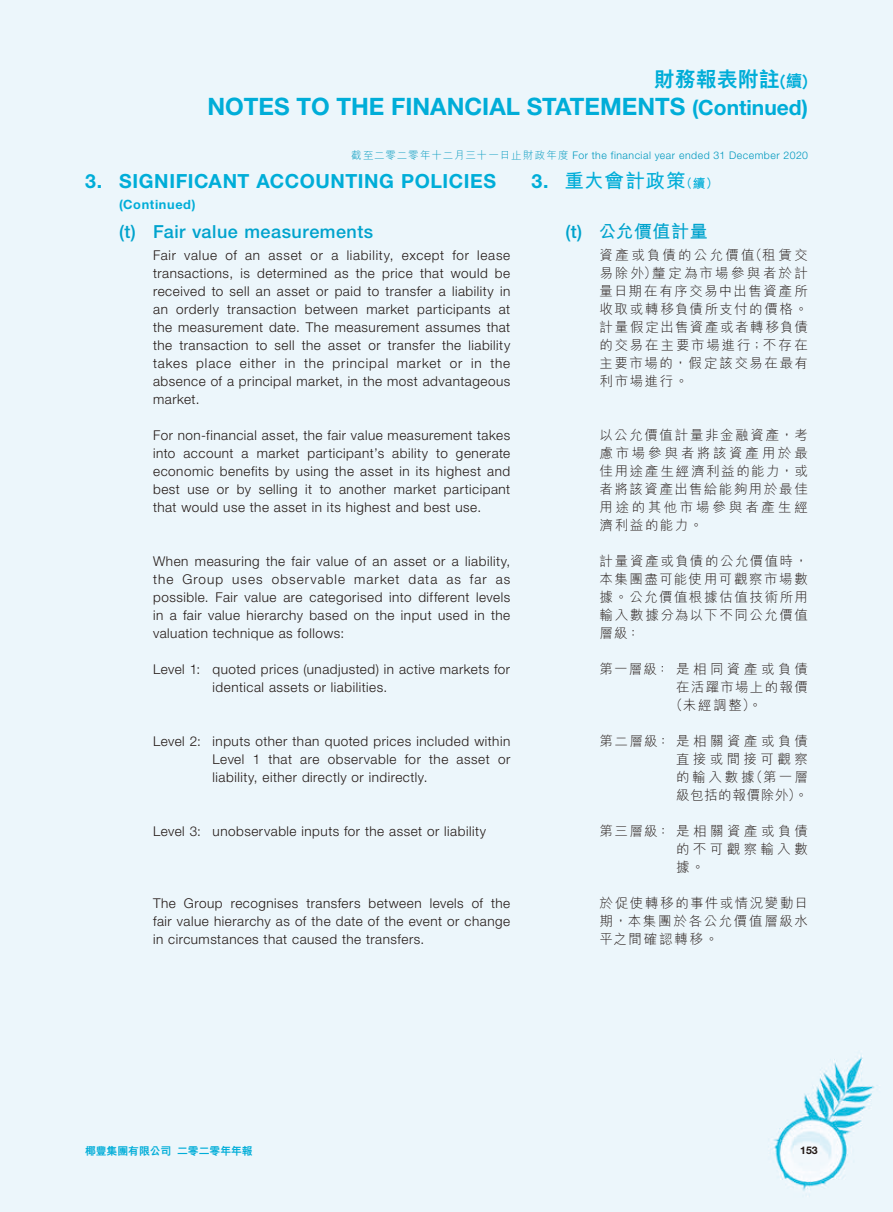
<style>
.page{position:relative;width:893px;height:1212px;background:#ecf6fb}
.page>*{position:absolute;margin:0;border:0;box-sizing:border-box;transform-origin:0 0}
.t1{font:700 24px "Helvetica Neue LT Std";color:#00add8}
.t2{font:800 21px "M Hei HK";color:#00add8}
.t3{font:700 19.5px "Helvetica Neue LT Std";letter-spacing:.03em;color:#00add8}
.t4{font:700 19.5px "M Hei HK";letter-spacing:.04em;color:#00add8}
.t5{font:500 18px "Helvetica Neue LT Std";letter-spacing:.03em;color:#00a3cd}
.t6{font:700 18px "M Hei HK";letter-spacing:.03em;color:#00a3cd}
.t7{font:300 13.5px/18px "Helvetica Neue LT Std";letter-spacing:.035em;color:#231916;text-align:justify}
.t8{font:300 13.5px/18px "M Hei HK";letter-spacing:.12em;color:#231916;text-align:justify}
.t9{font:300 13.5px "M Hei HK";letter-spacing:.25em;color:#231916}
.t10{font:300 13.5px "M Hei HK";letter-spacing:.095em;color:#231916}
.t11{font:700 12.75px "Helvetica Neue LT Std";letter-spacing:.05em;color:#00add8}
.t12{font:800 10.8px "M Hei HK";color:#00add8}
.t13{font:300 10.5px "Helvetica Neue LT Std";letter-spacing:.045em;color:#0098be}
.t14{font:700 10.5px "Helvetica Neue LT Std";color:#231916}
.s1{font-size:16.5px}
.s2{font-size:21px}
.s3{font-family:"M Hei HK"}
.s4{font-family:"Helvetica Neue LT Std"}
.s5{font-size:12.75px}
.s6{font-family:"Helvetica Neue LT Std";font-weight:500}
</style>
<div class="page">
<h2 class="t2" style="left:654px;top:69px;width:156px">財務報表附註<span class="s1">(續)</span></h2>
<h1 class="t1" style="left:208px;top:92px;width:602px">NOTES TO THE FINANCIAL STATEMENTS <span class="s2">(Continued)</span></h1>
<p class="t13" style="left:351px;top:149px;width:458px"><span class="s3">截至二零二零年十二月三十一日止財政年度</span> For the financial year ended 31 December 2020</p>
<h3 class="t3" style="left:85px;top:168px;width:412px">3. SIGNIFICANT ACCOUNTING POLICIES</h3>
<p class="t11" style="left:119px;top:197px;width:78px">(Continued)</p>
<h3 class="t5" style="left:119px;top:221px;width:256px">(t) Fair value measurements</h3>
<p class="t7" style="left:153px;top:246px;width:359px">Fair value of an asset or a liability, except for lease transactions, is determined as the price that would be received to sell an asset or paid to transfer a liability in an orderly transaction between market participants at the measurement date. The measurement assumes that the transaction to sell the asset or transfer the liability takes place either in the principal market or in the absence of a principal market, in the most advantageous market.</p>
<p class="t7" style="left:153px;top:426px;width:359px">For non-financial asset, the fair value measurement takes into account a market participant’s ability to generate economic benefits by using the asset in its highest and best use or by selling it to another market participant that would use the asset in its highest and best use.</p>
<p class="t7" style="left:153px;top:552px;width:359px">When measuring the fair value of an asset or a liability, the Group uses observable market data as far as possible. Fair value are categorised into different levels in a fair value hierarchy based on the input used in the valuation technique as follows:</p>
<p class="t7" style="left:213px;top:660px;width:299px;text-indent:-60px">Level 1: quoted prices (unadjusted) in active markets for identical assets or liabilities.</p>
<p class="t7" style="left:213px;top:732px;width:299px;text-indent:-60px">Level 2: inputs other than quoted prices included within Level 1 that are observable for the asset or liability, either directly or indirectly.</p>
<p class="t7" style="left:153px;top:822px;width:334px">Level 3: unobservable inputs for the asset or liability</p>
<p class="t7" style="left:153px;top:894px;width:359px">The Group recognises transfers between levels of the fair value hierarchy as of the date of the event or change in circumstances that caused the transfers.</p>
<h3 class="t4" style="left:531px;top:166px;width:188px"><span class="s4">3.</span> 重大會計政策<span class="s5">（續）</span></h3>
<h3 class="t6" style="left:566px;top:218px;width:144px"><span class="s6">(t)</span> 公允價值計量</h3>
<p class="t8" style="left:600px;top:246px;width:210px">資產或負債的公允價值（租賃交易除外）釐定為市場參與者於計量日期在有序交易中出售資產所收取或轉移負債所支付的價格。計量假定出售資產或者轉移負債的交易在主要市場進行；不存在主要市場的，假定該交易在最有利市場進行。</p>
<p class="t8" style="left:600px;top:426px;width:210px">以公允價值計量非金融資產，考慮市場參與者將該資產用於最佳用途產生經濟利益的能力，或者將該資產出售給能夠用於最佳用途的其他市場參與者產生經濟利益的能力。</p>
<p class="t8" style="left:600px;top:552px;width:210px">計量資產或負債的公允價值時，本集團盡可能使用可觀察市場數據。公允價值根據估值技術所用輸入數據分為以下不同公允價值層級：</p>
<p class="t9" style="left:600px;top:662px;width:210px">第一層級：是相同資產或負債</p>
<p class="t10" style="left:676px;top:680px;width:133px">在活躍市場上的報價</p>
<p class="t8" style="left:669px;top:696px;width:94px">（未經調整）。</p>
<p class="t8" style="left:676px;top:732px;width:133px;text-indent:-77px">第二層級：是相關資產或負債直接或間接可觀察的輸入數據（第一層級包括的報價除外）。</p>
<p class="t8" style="left:676px;top:822px;width:133px;text-indent:-77px">第三層級：是相關資產或負債的不可觀察輸入數據。</p>
<p class="t8" style="left:600px;top:894px;width:210px">於促使轉移的事件或情況變動日期，本集團於各公允價值層級水平之間確認轉移。</p>
<p class="t12" style="left:85px;top:1146px;width:169px">椰豐集團有限公司 二零二零年年報</p>
<p class="t14" style="left:800px;top:1143px;width:19px">153</p>
</div>
